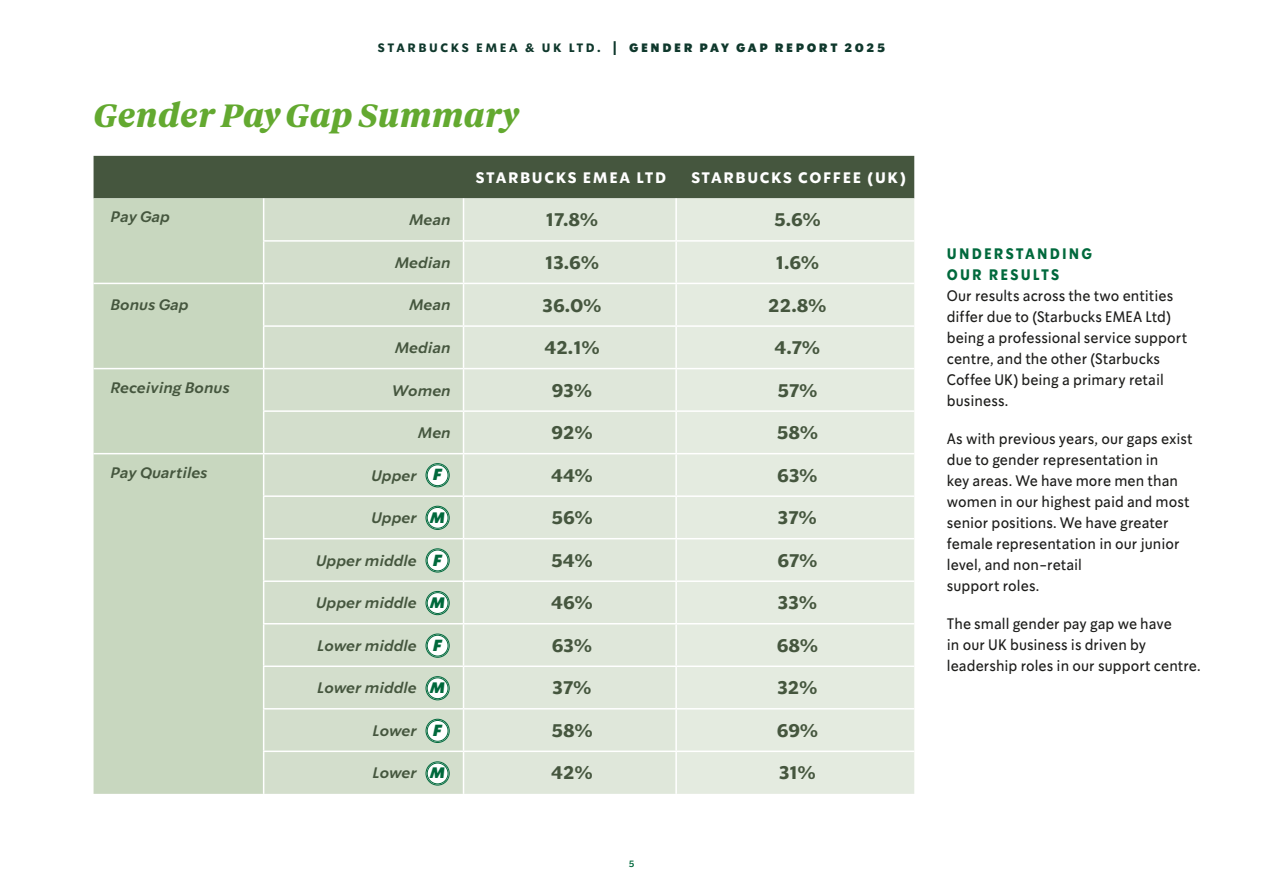
<style>
.page{position:relative;width:1263px;height:893px;background:#fff}
.page>*{position:absolute;margin:0;border:0;box-sizing:border-box;transform-origin:0 0}
.t1{font:italic 700 30px "Lander Short";letter-spacing:.015em;color:#63a930}
.t2{font:700 18px "So Do Sans";color:#45563e}
.t3{font:italic 900 15.9px "So Do Sans";color:#00693c}
.t4{font:15px/21px "So Do Sans";letter-spacing:.005em;color:#1d1d1b;scale:.92 1}
.t5{font:italic 600 15px "So Do Sans";color:#45563e}
.t6{font:700 15px "So Do Sans";letter-spacing:.11em;color:#fff}
.t7{font:700 15px/21px "So Do Sans";letter-spacing:.16em;color:#00693c;scale:.92 1}
.t8{font:italic 900 15px "So Do Sans";color:#00693c}
.t9{font:900 12px "So Do Sans";letter-spacing:.22em;color:#0f382c}
.t10{font:600 9px "So Do Sans";color:#00693c}
.s1{font-weight:700}
</style>
<div class="page">
<div style="left:94px;top:156px;width:820px;height:42px;background:#45563e"></div>
<div style="left:94px;top:198px;width:169px;height:596px;background:#c8d7bf"></div>
<div style="left:264px;top:198px;width:199px;height:596px;background:#d3decc"></div>
<div style="left:464px;top:198px;width:211px;height:596px;background:#dfe7da"></div>
<div style="left:677px;top:198px;width:237px;height:596px;background:#e4ebe0"></div>
<hr style="left:263px;top:240px;width:200px;height:2px;background:#fff">
<hr style="left:463px;top:240px;width:213px;height:2px;background:#fff">
<hr style="left:676px;top:240px;width:238px;height:2px;background:#fff">
<hr style="left:94px;top:283px;width:170px;height:1px;background:#fff">
<hr style="left:264px;top:283px;width:199px;height:1px;background:#fff">
<hr style="left:463px;top:283px;width:213px;height:1px;background:#fff">
<hr style="left:676px;top:283px;width:238px;height:1px;background:#fff">
<hr style="left:263px;top:325px;width:200px;height:2px;background:#fff">
<hr style="left:463px;top:325px;width:213px;height:2px;background:#fff">
<hr style="left:676px;top:325px;width:238px;height:2px;background:#fff">
<hr style="left:94px;top:368px;width:170px;height:1px;background:#fff">
<hr style="left:264px;top:368px;width:199px;height:1px;background:#fff">
<hr style="left:463px;top:368px;width:213px;height:1px;background:#fff">
<hr style="left:676px;top:368px;width:238px;height:1px;background:#fff">
<hr style="left:263px;top:410px;width:200px;height:2px;background:#fff">
<hr style="left:463px;top:410px;width:213px;height:2px;background:#fff">
<hr style="left:676px;top:410px;width:238px;height:2px;background:#fff">
<hr style="left:94px;top:453px;width:170px;height:1px;background:#fff">
<hr style="left:264px;top:453px;width:199px;height:1px;background:#fff">
<hr style="left:463px;top:453px;width:213px;height:1px;background:#fff">
<hr style="left:676px;top:453px;width:238px;height:1px;background:#fff">
<hr style="left:263px;top:495px;width:200px;height:2px;background:#fff">
<hr style="left:463px;top:495px;width:213px;height:2px;background:#fff">
<hr style="left:676px;top:495px;width:238px;height:2px;background:#fff">
<hr style="left:263px;top:538px;width:200px;height:1px;background:#fff">
<hr style="left:463px;top:538px;width:213px;height:1px;background:#fff">
<hr style="left:676px;top:538px;width:238px;height:1px;background:#fff">
<hr style="left:263px;top:580px;width:200px;height:2px;background:#fff">
<hr style="left:463px;top:580px;width:213px;height:2px;background:#fff">
<hr style="left:676px;top:580px;width:238px;height:2px;background:#fff">
<hr style="left:263px;top:623px;width:200px;height:1px;background:#fff">
<hr style="left:463px;top:623px;width:213px;height:1px;background:#fff">
<hr style="left:676px;top:623px;width:238px;height:1px;background:#fff">
<hr style="left:263px;top:665px;width:200px;height:2px;background:#fff">
<hr style="left:463px;top:665px;width:213px;height:2px;background:#fff">
<hr style="left:676px;top:665px;width:238px;height:2px;background:#fff">
<hr style="left:263px;top:708px;width:200px;height:1px;background:#fff">
<hr style="left:463px;top:708px;width:213px;height:1px;background:#fff">
<hr style="left:676px;top:708px;width:238px;height:1px;background:#fff">
<hr style="left:263px;top:751px;width:200px;height:1px;background:#fff">
<hr style="left:463px;top:751px;width:213px;height:1px;background:#fff">
<hr style="left:676px;top:751px;width:238px;height:1px;background:#fff">
<svg style="left:426px;top:464px;width:23px;height:22px"></svg>
<div style="left:425px;top:463px;width:25px;height:24px;border:1px solid #00693c;border-radius:50%"></div>
<div style="left:427px;top:465px;width:21px;height:21px;border:1px solid #00693c;border-radius:50%"></div>
<svg style="left:426px;top:549px;width:23px;height:23px"></svg>
<div style="left:425px;top:548px;width:25px;height:24px;border:1px solid #00693c;border-radius:50%"></div>
<div style="left:427px;top:550px;width:21px;height:21px;border:1px solid #00693c;border-radius:50%"></div>
<svg style="left:426px;top:634px;width:23px;height:23px"></svg>
<div style="left:425px;top:634px;width:25px;height:24px;border:1px solid #00693c;border-radius:50%"></div>
<div style="left:427px;top:635px;width:21px;height:21px;border:1px solid #00693c;border-radius:50%"></div>
<svg style="left:426px;top:720px;width:23px;height:22px"></svg>
<div style="left:425px;top:719px;width:25px;height:24px;border:1px solid #00693c;border-radius:50%"></div>
<div style="left:427px;top:720px;width:21px;height:21px;border:1px solid #00693c;border-radius:50%"></div>
<svg style="left:426px;top:507px;width:23px;height:22px"></svg>
<div style="left:425px;top:506px;width:25px;height:24px;border:1px solid #00693c;border-radius:50%"></div>
<div style="left:427px;top:507px;width:21px;height:21px;border:1px solid #00693c;border-radius:50%"></div>
<svg style="left:426px;top:592px;width:23px;height:22px"></svg>
<div style="left:425px;top:591px;width:25px;height:24px;border:1px solid #00693c;border-radius:50%"></div>
<div style="left:427px;top:592px;width:21px;height:22px;border:1px solid #00693c;border-radius:50%"></div>
<svg style="left:426px;top:677px;width:23px;height:22px"></svg>
<div style="left:425px;top:676px;width:25px;height:24px;border:1px solid #00693c;border-radius:50%"></div>
<div style="left:427px;top:678px;width:21px;height:21px;border:1px solid #00693c;border-radius:50%"></div>
<svg style="left:426px;top:762px;width:23px;height:23px"></svg>
<div style="left:425px;top:761px;width:25px;height:24px;border:1px solid #00693c;border-radius:50%"></div>
<div style="left:427px;top:763px;width:21px;height:21px;border:1px solid #00693c;border-radius:50%"></div>
<p class="t9" style="left:378px;top:40px;width:509px"><span class="s1">STARBUCKS EMEA &amp; UK LTD. |</span> GENDER PAY GAP REPORT 2025</p>
<h1 class="t1" style="left:94px;top:94px;width:426px">Gender Pay Gap Summary</h1>
<p class="t6" style="left:476px;top:168px;width:192px">STARBUCKS EMEA LTD</p>
<p class="t6" style="left:691px;top:168px;width:216px">STARBUCKS COFFEE (UK)</p>
<p class="t5" style="left:111px;top:208px;width:61px">Pay Gap</p>
<p class="t5" style="left:409px;top:211px;width:43px">Mean</p>
<p class="t2" style="left:546px;top:209px;width:54px">17.8%</p>
<p class="t2" style="left:774px;top:209px;width:48px">5.6%</p>
<p class="t5" style="left:395px;top:253px;width:58px">Median</p>
<p class="t2" style="left:545px;top:252px;width:55px">13.6%</p>
<p class="t2" style="left:776px;top:252px;width:45px">1.6%</p>
<p class="t5" style="left:111px;top:296px;width:80px">Bonus Gap</p>
<p class="t5" style="left:409px;top:296px;width:43px">Mean</p>
<p class="t2" style="left:542px;top:294px;width:60px">36.0%</p>
<p class="t2" style="left:768px;top:294px;width:60px">22.8%</p>
<p class="t5" style="left:395px;top:339px;width:58px">Median</p>
<p class="t2" style="left:544px;top:337px;width:56px">42.1%</p>
<p class="t2" style="left:775px;top:337px;width:47px">4.7%</p>
<p class="t5" style="left:111px;top:378px;width:121px">Receiving Bonus</p>
<p class="t5" style="left:392px;top:381px;width:60px">Women</p>
<p class="t2" style="left:552px;top:379px;width:42px">93%</p>
<p class="t2" style="left:777px;top:379px;width:41px">57%</p>
<p class="t5" style="left:418px;top:424px;width:34px">Men</p>
<p class="t2" style="left:551px;top:422px;width:43px">92%</p>
<p class="t2" style="left:777px;top:422px;width:43px">58%</p>
<p class="t5" style="left:111px;top:463px;width:98px">Pay Quartiles</p>
<p class="t5" style="left:371px;top:466px;width:47px">Upper</p>
<p class="t2" style="left:551px;top:464px;width:43px">44%</p>
<p class="t2" style="left:777px;top:464px;width:42px">63%</p>
<p class="t5" style="left:371px;top:509px;width:47px">Upper</p>
<p class="t2" style="left:551px;top:507px;width:43px">56%</p>
<p class="t2" style="left:778px;top:507px;width:40px">37%</p>
<p class="t5" style="left:316px;top:551px;width:102px">Upper middle</p>
<p class="t2" style="left:551px;top:549px;width:43px">54%</p>
<p class="t2" style="left:777px;top:549px;width:41px">67%</p>
<p class="t5" style="left:316px;top:594px;width:102px">Upper middle</p>
<p class="t2" style="left:551px;top:592px;width:43px">46%</p>
<p class="t2" style="left:778px;top:592px;width:40px">33%</p>
<p class="t5" style="left:317px;top:636px;width:101px">Lower middle</p>
<p class="t2" style="left:552px;top:634px;width:42px">63%</p>
<p class="t2" style="left:777px;top:634px;width:43px">68%</p>
<p class="t5" style="left:317px;top:679px;width:101px">Lower middle</p>
<p class="t2" style="left:553px;top:677px;width:40px">37%</p>
<p class="t2" style="left:777px;top:677px;width:41px">32%</p>
<p class="t5" style="left:372px;top:721px;width:46px">Lower</p>
<p class="t2" style="left:551px;top:719px;width:43px">58%</p>
<p class="t2" style="left:777px;top:719px;width:43px">69%</p>
<p class="t5" style="left:372px;top:764px;width:46px">Lower</p>
<p class="t2" style="left:551px;top:762px;width:43px">42%</p>
<p class="t2" style="left:779px;top:762px;width:38px">31%</p>
<p class="t3" style="left:433px;top:464px;width:11px">F</p>
<p class="t8" style="left:430px;top:508px;width:17px">M</p>
<p class="t3" style="left:433px;top:550px;width:11px">F</p>
<p class="t8" style="left:430px;top:593px;width:17px">M</p>
<p class="t3" style="left:433px;top:635px;width:11px">F</p>
<p class="t8" style="left:430px;top:678px;width:17px">M</p>
<p class="t3" style="left:433px;top:720px;width:11px">F</p>
<p class="t8" style="left:430px;top:763px;width:17px">M</p>
<p class="t10" style="left:629px;top:859px;width:7px">5</p>
<p class="t7" style="left:947px;top:243px;width:159px">UNDERSTANDING<br>OUR RESULTS</p>
<p class="t4" style="left:947px;top:285px;width:263px">Our results across the two entities differ due to (Starbucks EMEA Ltd) being a professional service support centre, and the other (Starbucks<br>Coffee UK) being a primary retail business.</p>
<p class="t4" style="left:947px;top:428px;width:269px">As with previous years, our gaps exist due to gender representation in<br>key areas. We have more men than women in our highest paid and most senior positions. We have greater female representation in our junior level, and non-retail<br>support roles.</p>
<p class="t4" style="left:947px;top:613px;width:277px">The small gender pay gap we have<br>in our UK business is driven by leadership roles in our support centre.</p>
</div>
